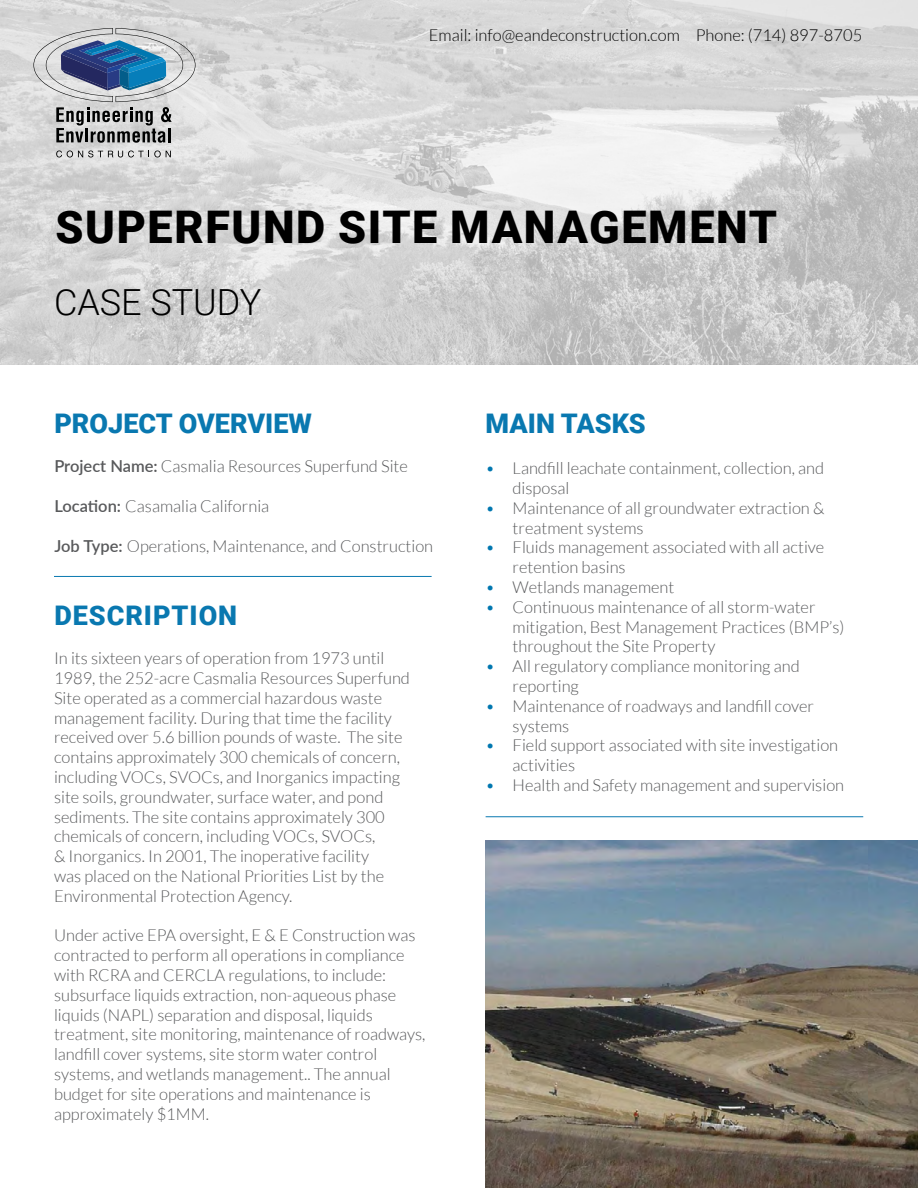
<style>
.page{position:relative;width:918px;height:1188px;background:#fff}
.page>*{position:absolute;margin:0;border:0;box-sizing:border-box;transform-origin:0 0}
.t1{font:900 45px "Roboto";letter-spacing:.035em;color:#000}
.t2{font:300 36px "Roboto";color:#000}
.t3{font:900 27px "Roboto";color:#0978b0}
.t4{font:900 27px "Roboto";letter-spacing:.035em;color:#0978b0}
.t5{font:300 16.5px/19.8px "Lato";color:#58595b}
.t6{font:300 16.5px "Lato";color:#000}
.s1{font-weight:600}
.s2{color:#0077b0}
</style>
<div class="page">
<img style="left:0;top:0;width:918px;height:364px">
<img style="left:486px;top:841px;width:432px;height:347px">
<hr style="left:54px;top:576px;width:378px;height:1px;background:#0978b0">
<svg style="left:56px;top:151px;width:115px;height:6px"></svg>
<svg style="left:33px;top:28px;width:162px;height:115px;background:#9eaab7"></svg>
<hr style="left:486px;top:816px;width:377px;height:1px;background:#0978b0">
<p class="t6" style="left:429px;top:27px;width:435px">Email: info@eandeconstruction.com Phone: (714) 897-8705</p>
<h1 class="t1" style="left:56px;top:195px;width:723px">SUPERFUND SITE MANAGEMENT</h1>
<h2 class="t2" style="left:54px;top:277px;width:209px">CASE STUDY</h2>
<h3 class="t3" style="left:54px;top:404px;width:259px">PROJECT OVERVIEW</h3>
<p class="t5" style="left:54px;top:457px;width:355px"><span class="s1">Project Name:</span> Casmalia Resources Superfund Site</p>
<p class="t5" style="left:54px;top:496px;width:216px"><span class="s1">Location:</span> Casamalia California</p>
<p class="t5" style="left:54px;top:536px;width:380px"><span class="s1">Job Type:</span> Operations, Maintenance, and Construction</p>
<h3 class="t4" style="left:54px;top:596px;width:184px">DESCRIPTION</h3>
<p class="t5" style="left:54px;top:648px;width:357px">In its sixteen years of operation from 1973 until 1989, the 252-acre Casmalia Resources Superfund Site operated as a commercial hazardous waste management facility. During that time the facility received over 5.6 billion pounds of waste. The site contains approximately 300 chemicals of concern, including VOCs, SVOCs, and Inorganics impacting site soils, groundwater, surface water, and pond sediments. The site contains approximately 300 chemicals of concern, including VOCs, SVOCs,<br>&amp; Inorganics. In 2001, The inoperative facility<br>was placed on the National Priorities List by the Environmental Protection Agency.</p>
<p class="t5" style="left:54px;top:926px;width:373px">Under active EPA oversight, E &amp; E Construction was contracted to perform all operations in compliance with RCRA and CERCLA regulations, to include: subsurface liquids extraction, non-aqueous phase liquids (NAPL) separation and disposal, liquids treatment, site monitoring, maintenance of roadways, landfill cover systems, site storm water control systems, and wetlands management.. The annual budget for site operations and maintenance is approximately $1MM.</p>
<h3 class="t3" style="left:486px;top:404px;width:162px">MAIN TASKS</h3>
<p class="t5" style="left:513px;top:458px;width:313px;text-indent:-27px"><span class="s2">•</span> Landfill leachate containment, collection, and disposal</p>
<p class="t5" style="left:513px;top:498px;width:313px;text-indent:-27px"><span class="s2">•</span> Maintenance of all groundwater extraction &amp; treatment systems</p>
<p class="t5" style="left:513px;top:538px;width:313px;text-indent:-27px"><span class="s2">•</span> Fluids management associated with all active retention basins</p>
<p class="t5" style="left:486px;top:577px;width:190px"><span class="s2">•</span> Wetlands management</p>
<p class="t5" style="left:513px;top:597px;width:333px;text-indent:-27px"><span class="s2">•</span> Continuous maintenance of all storm-water mitigation, Best Management Practices (BMP’s) throughout the Site Property</p>
<p class="t5" style="left:513px;top:656px;width:289px;text-indent:-27px"><span class="s2">•</span> All regulatory compliance monitoring and reporting</p>
<p class="t5" style="left:513px;top:696px;width:303px;text-indent:-27px"><span class="s2">•</span> Maintenance of roadways and landfill cover systems</p>
<p class="t5" style="left:513px;top:736px;width:327px;text-indent:-27px"><span class="s2">•</span> Field support associated with site investigation activities</p>
<p class="t5" style="left:486px;top:775px;width:360px"><span class="s2">•</span> Health and Safety management and supervision</p>
</div>
